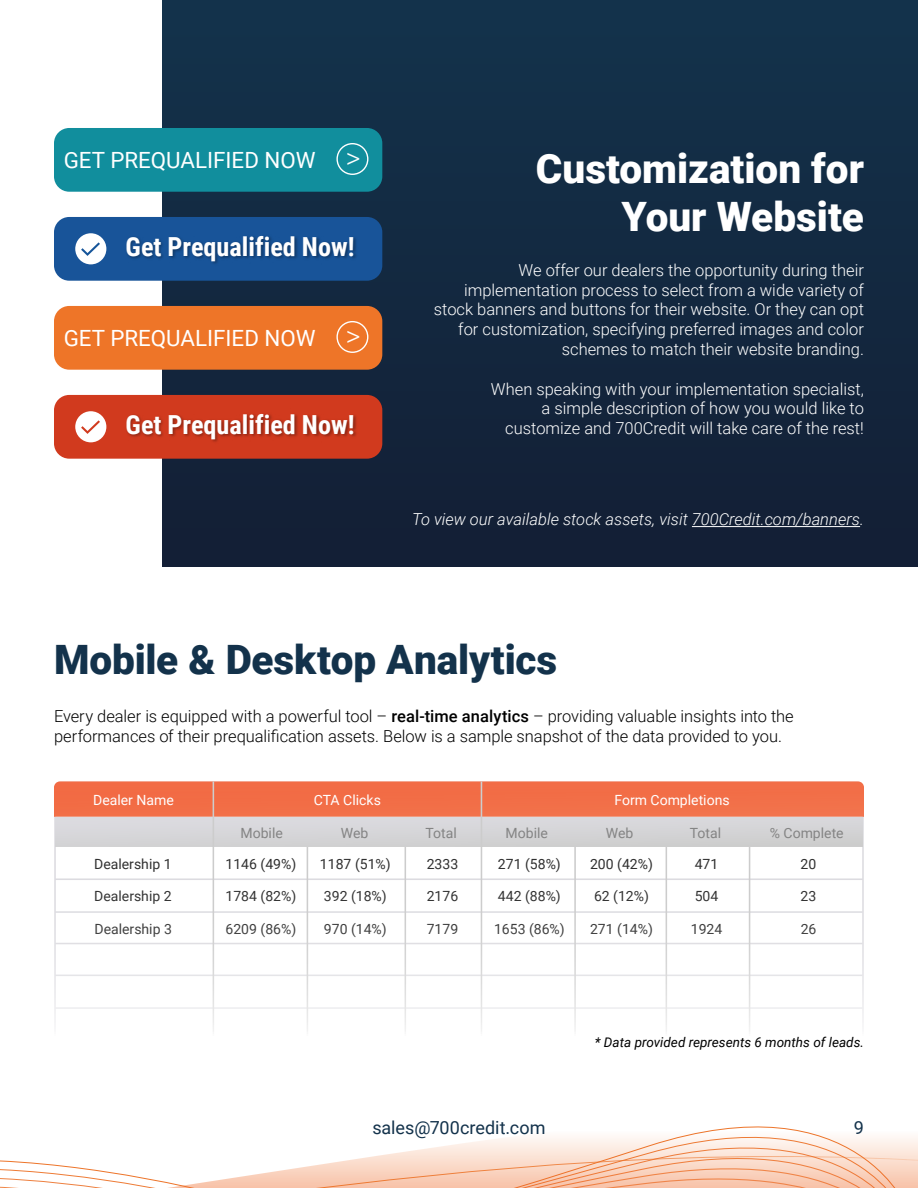
<style>
.page{position:relative;width:918px;height:1188px;background:#fff}
.page>*{position:absolute;margin:0;border:0;box-sizing:border-box;transform-origin:0 0}
.t1{font:900 40.5px/48.6px "Roboto";color:#fff;text-align:right}
.t2{font:900 40.5px "Roboto";letter-spacing:-.005em;color:#13324b}
.t3{font:700 26.25px "Roboto Condensed";color:#fff}
.t4{font:22.35px "Roboto";color:#fff}
.t5{font:18px "Roboto";color:#13324b}
.t6{font:300 16.5px/19.8px "Roboto";color:#fff;text-align:right}
.t7{font:300 16.5px/19.8px "Roboto";letter-spacing:-.005em;color:#000}
.t8{font:italic 300 16.5px "Roboto";color:#fff}
.t9{font:14.1px "Roboto";color:#303030}
.t10{font:14.1px "Roboto";color:#848484}
.t11{font:14.1px "Roboto";color:#fff}
.t12{font:italic 13.5px "Roboto";color:#000}
.s1{font-weight:300;font-size:28.5px}
.s2{font-weight:500}
</style>
<div class="page">
<svg style="left:0;top:1128px;width:918px;height:60px"></svg>
<div style="left:162px;top:0;width:756px;height:567px;background:#132840"></div>
<div style="left:54px;top:128px;width:328px;height:64px;background:#118e9d;border-radius:15px"></div>
<div style="left:336px;top:143px;width:32px;height:32px;border:1px solid #fff;border-radius:50%"></div>
<div style="left:54px;top:217px;width:328px;height:64px;background:#185499;border-radius:15px"></div>
<img style="left:127px;top:236px;width:229px;height:28px">
<div style="left:75px;top:233px;width:31px;height:31px;background:#fff;border-radius:50%"></div>
<svg style="left:81px;top:242px;width:19px;height:14px"></svg>
<div style="left:54px;top:306px;width:328px;height:64px;background:#ee7528;border-radius:15px"></div>
<div style="left:336px;top:321px;width:32px;height:32px;border:1px solid #fff;border-radius:50%"></div>
<div style="left:54px;top:395px;width:328px;height:64px;background:#d13a1e;border-radius:15px"></div>
<img style="left:126px;top:414px;width:231px;height:28px">
<div style="left:75px;top:411px;width:31px;height:31px;background:#fff;border-radius:50%"></div>
<svg style="left:81px;top:420px;width:19px;height:14px"></svg>
<svg style="left:54px;top:782px;width:810px;height:65px;background:#e49e8a"></svg>
<hr style="left:55px;top:878px;width:808px;height:2px;background:#dcdbe0">
<hr style="left:55px;top:911px;width:808px;height:2px;background:#dcdbe0">
<hr style="left:55px;top:943px;width:808px;height:1px;background:#dcdbe0">
<hr style="left:55px;top:975px;width:808px;height:1px;background:#dcdbe0">
<hr style="left:55px;top:1007px;width:808px;height:2px;background:#dcdbe0">
<hr style="left:55px;top:1041px;width:808px;height:2px;background:#dcdbe0">
<hr style="left:405px;top:847px;width:1px;height:229px;background:#ccc">
<hr style="left:307px;top:847px;width:1px;height:230px;background:#ccc">
<hr style="left:481px;top:782px;width:1px;height:295px;background:#ccc">
<hr style="left:574px;top:847px;width:2px;height:229px;background:#ccc">
<hr style="left:213px;top:782px;width:1px;height:295px;background:#ccc">
<hr style="left:666px;top:847px;width:1px;height:229px;background:#ccc">
<hr style="left:749px;top:847px;width:1px;height:229px;background:#ccc">
<hr style="left:692px;top:526px;width:168px;height:1px;background:#fff">
<h3 class="t4" style="left:64px;top:144px;width:298px">GET PREQUALIFIED NOW <span class="s1">&gt;</span></h3>
<h2 class="t3" style="left:126px;top:228px;width:230px">Get Prequalified Now!</h2>
<h3 class="t4" style="left:64px;top:322px;width:298px">GET PREQUALIFIED NOW <span class="s1">&gt;</span></h3>
<h2 class="t3" style="left:126px;top:406px;width:230px">Get Prequalified Now!</h2>
<h1 class="t1" style="left:536px;top:143px;width:330px">Customization for<br>Your Website</h1>
<p class="t6" style="left:434px;top:259px;width:432px">We offer our dealers the opportunity during their implementation process to select from a wide variety of stock banners and buttons for their website. Or they can opt for customization, specifying preferred images and color schemes to match their website branding.</p>
<p class="t6" style="left:491px;top:378px;width:375px">When speaking with your implementation specialist, a simple description of how you would like to customize and 700Credit will take care of the rest!</p>
<p class="t8" style="left:412px;top:508px;width:453px">To view our available stock assets, visit 700Credit.com/banners.</p>
<h1 class="t2" style="left:54px;top:631px;width:505px">Mobile &amp; Desktop Analytics</h1>
<p class="t7" style="left:54px;top:705px;width:741px">Every dealer is equipped with a powerful tool – <span class="s2">real-time analytics</span> – providing valuable insights into the performances of their prequalification assets. Below is a sample snapshot of the data provided to you.</p>
<p class="t11" style="left:93px;top:790px;width:82px">Dealer Name</p>
<p class="t11" style="left:314px;top:790px;width:69px">CTA Clicks</p>
<p class="t11" style="left:614px;top:790px;width:117px">Form Completions</p>
<p class="t10" style="left:240px;top:823px;width:44px">Mobile</p>
<p class="t10" style="left:341px;top:823px;width:29px">Web</p>
<p class="t10" style="left:426px;top:823px;width:33px">Total</p>
<p class="t10" style="left:506px;top:823px;width:44px">Mobile</p>
<p class="t10" style="left:606px;top:823px;width:29px">Web</p>
<p class="t10" style="left:690px;top:823px;width:33px">Total</p>
<p class="t10" style="left:770px;top:823px;width:75px">% Complete</p>
<p class="t9" style="left:94px;top:854px;width:79px">Dealership 1</p>
<p class="t9" style="left:226px;top:854px;width:72px">1146 (49%)</p>
<p class="t9" style="left:320px;top:854px;width:72px">1187 (51%)</p>
<p class="t9" style="left:427px;top:854px;width:33px">2333</p>
<p class="t9" style="left:498px;top:854px;width:64px">271 (58%)</p>
<p class="t9" style="left:590px;top:854px;width:64px">200 (42%)</p>
<p class="t9" style="left:695px;top:854px;width:25px">471</p>
<p class="t9" style="left:801px;top:854px;width:17px">20</p>
<p class="t9" style="left:226px;top:886px;width:72px">1784 (82%)</p>
<p class="t9" style="left:324px;top:886px;width:64px">392 (18%)</p>
<p class="t9" style="left:427px;top:886px;width:33px">2176</p>
<p class="t9" style="left:498px;top:886px;width:64px">442 (88%)</p>
<p class="t9" style="left:594px;top:886px;width:56px">62 (12%)</p>
<p class="t9" style="left:695px;top:886px;width:25px">504</p>
<p class="t9" style="left:801px;top:886px;width:17px">23</p>
<p class="t9" style="left:226px;top:919px;width:72px">6209 (86%)</p>
<p class="t9" style="left:324px;top:919px;width:64px">970 (14%)</p>
<p class="t9" style="left:427px;top:919px;width:33px">7179</p>
<p class="t9" style="left:494px;top:919px;width:72px">1653 (86%)</p>
<p class="t9" style="left:590px;top:919px;width:64px">271 (14%)</p>
<p class="t9" style="left:691px;top:919px;width:33px">1924</p>
<p class="t9" style="left:801px;top:919px;width:17px">26</p>
<p class="t9" style="left:94px;top:886px;width:79px">Dealership 2</p>
<p class="t9" style="left:94px;top:919px;width:79px">Dealership 3</p>
<p class="t12" style="left:595px;top:1032px;width:271px">* Data provided represents 6 months of leads.</p>
<p class="t5" style="left:372px;top:1115px;width:175px">sales@700credit.com</p>
<p class="t5" style="left:854px;top:1115px;width:12px">9</p>
</div>
